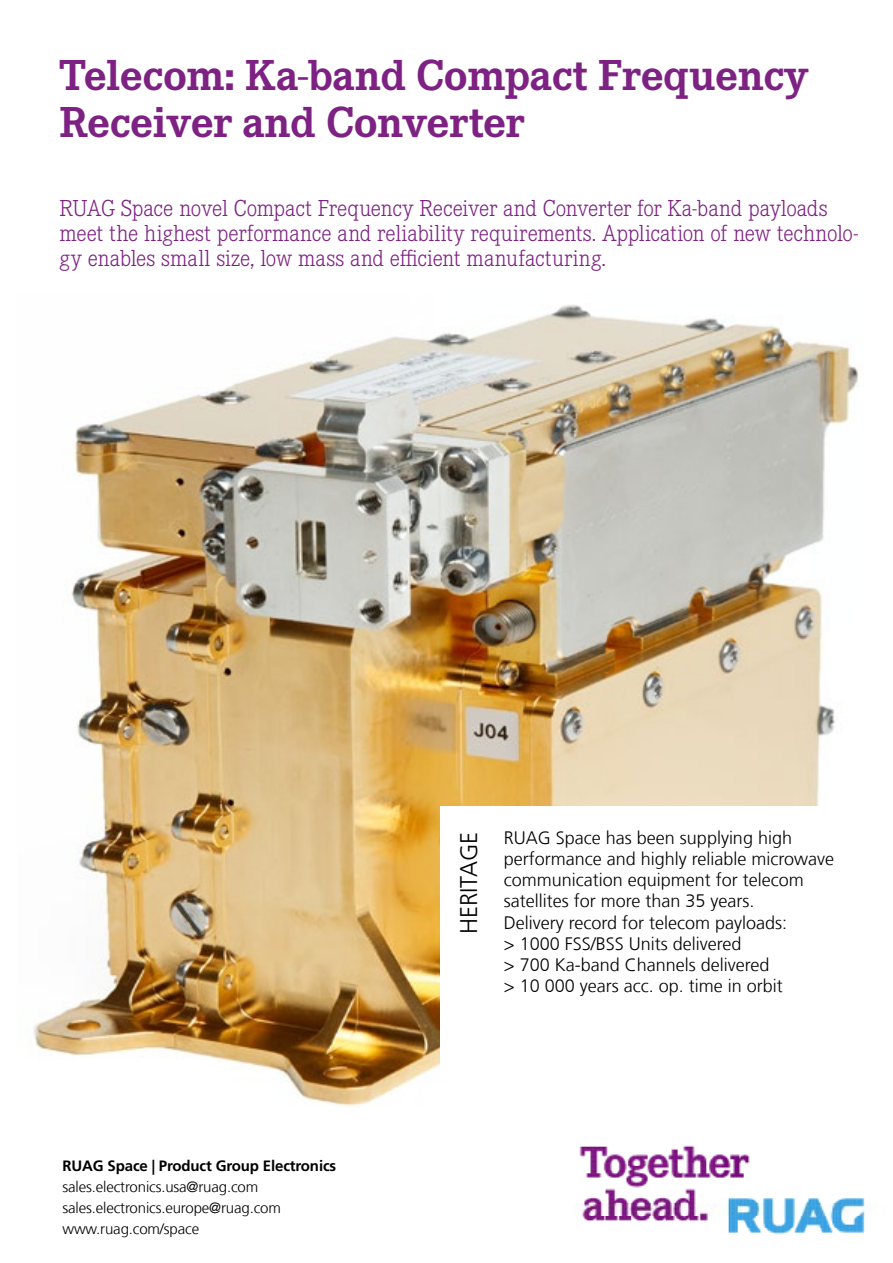
<style>
.page{position:relative;width:893px;height:1263px;background:#fff}
.page>*{position:absolute;margin:0;border:0;box-sizing:border-box;transform-origin:0 0}
.t1{font:700 45px/47.2px "Corporate E Pro";letter-spacing:-.01em;color:#7d2183}
.t2{font:300 24px/25.2px "Corporate E";letter-spacing:-.005em;color:#7d2183}
.t3{font:300 24px "Frutiger LT Com";color:#000}
.t4{font:300 18px/21px "Frutiger LT Com";color:#000}
.t5{font:300 15px/21px "Frutiger LT Com";letter-spacing:-.01em;color:#000}
.t6{font:700 15px "Frutiger LT Com";letter-spacing:-.01em;color:#000}
</style>
<div class="page">
<img style="left:33px;top:304px;width:826px;height:803px">
<img style="left:579px;top:1145px;width:287px;height:90px">
<div style="left:440px;top:806px;width:416px;height:270px;background:#fff"></div>
<h1 class="t1" style="left:60px;top:48px;width:750px">Telecom: Ka-band Compact Frequency<br>Receiver and Converter</h1>
<h2 class="t2" style="left:60px;top:196px;width:800px">RUAG Space novel Compact Frequency Receiver and Converter for Ka-band payloads meet the highest performance and reliability requirements. Application of new technolo&shy;gy enables small size, low mass and efficient manufacturing.</h2>
<p class="t6" style="left:63px;top:1156px;width:275px">RUAG Space | Product Group Electronics</p>
<p class="t5" style="left:63px;top:1176px;width:220px">sales.electronics.usa@ruag.com sales.electronics.europe@ruag.com www.ruag.com/space</p>
<h2 class="t3" style="left:455px;top:934px;width:104px;rotate:-90deg">HERITAGE</h2>
<p class="t4" style="left:504px;top:828px;width:332px">RUAG Space has been supplying high performance and highly reliable microwave communication equipment for telecom satellites for more than 35 years.<br>Delivery record for telecom payloads:<br>&gt; 1000 FSS/BSS Units delivered<br>&gt; 700 Ka-band Channels delivered<br>&gt; 10 000 years acc. op. time in orbit</p>
</div>
